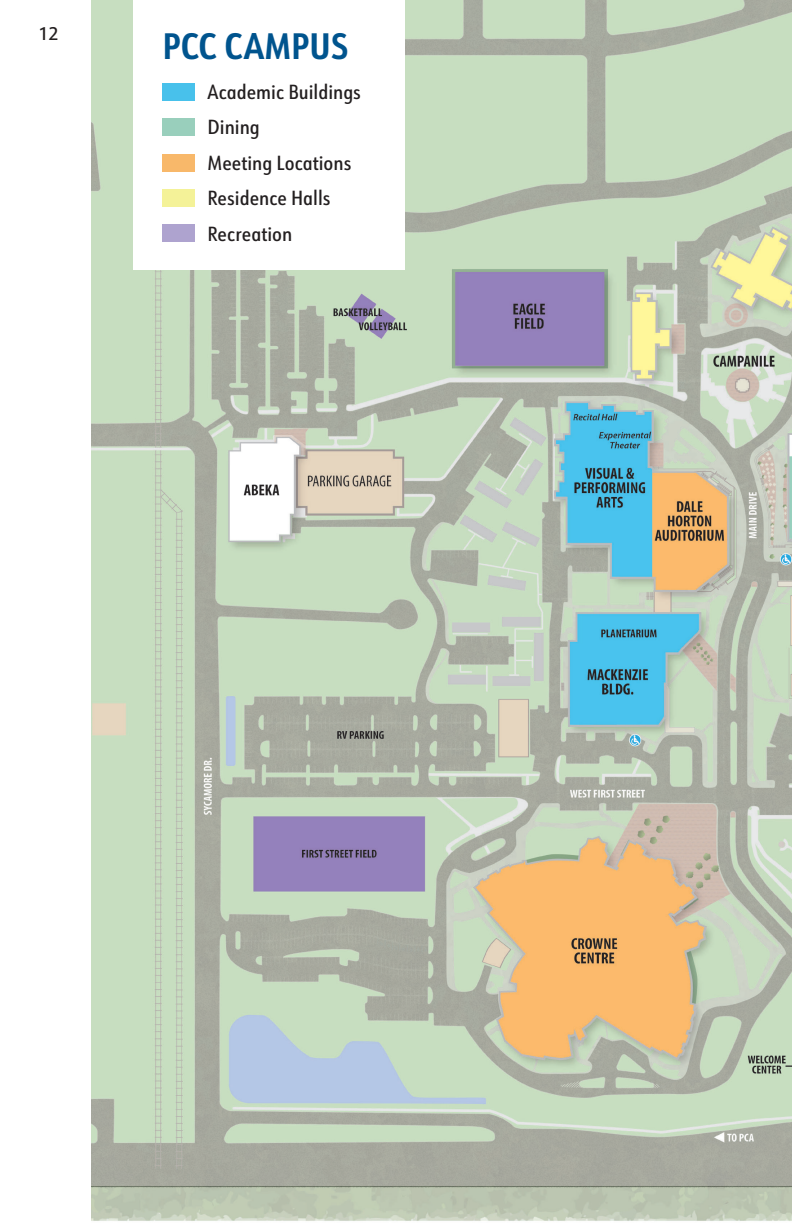
<style>
.page{position:relative;width:792px;height:1224px;background:#fff}
.page>*{position:absolute;margin:0;border:0;box-sizing:border-box;transform-origin:0 0}
.Head{font:700 36px "URW Form Cond";color:#00548e}
.t1{font:500 20px "URW Form Cond";color:#231f20}
.text{font:500 18px "URW Form";color:#231f20}
</style>
<div class="page">
<img style="left:91px;top:0;width:701px;height:1221px">
<div style="left:133px;top:0;width:272px;height:270px;background:#fff"></div>
<div style="left:162px;top:83px;width:33px;height:18px;background:#48c1eb"></div>
<div style="left:162px;top:118px;width:33px;height:18px;background:#99cfbc"></div>
<div style="left:162px;top:154px;width:33px;height:18px;background:#f8b86a"></div>
<div style="left:162px;top:189px;width:33px;height:18px;background:#f4f298"></div>
<div style="left:162px;top:224px;width:33px;height:18px;background:#aea3cf"></div>
<p class="text" style="left:38px;top:22px;width:22px">12</p>
<p class="Head" style="left:162px;top:21px;width:188px">PCC CAMPUS</p>
<p class="t1" style="left:208px;top:78px;width:155px">Academic Buildings</p>
<p class="t1" style="left:208px;top:114px;width:54px">Dining</p>
<p class="t1" style="left:208px;top:149px;width:145px">Meeting Locations</p>
<p class="t1" style="left:208px;top:184px;width:124px">Residence Halls</p>
<p class="t1" style="left:208px;top:220px;width:86px">Recreation</p>
</div>
